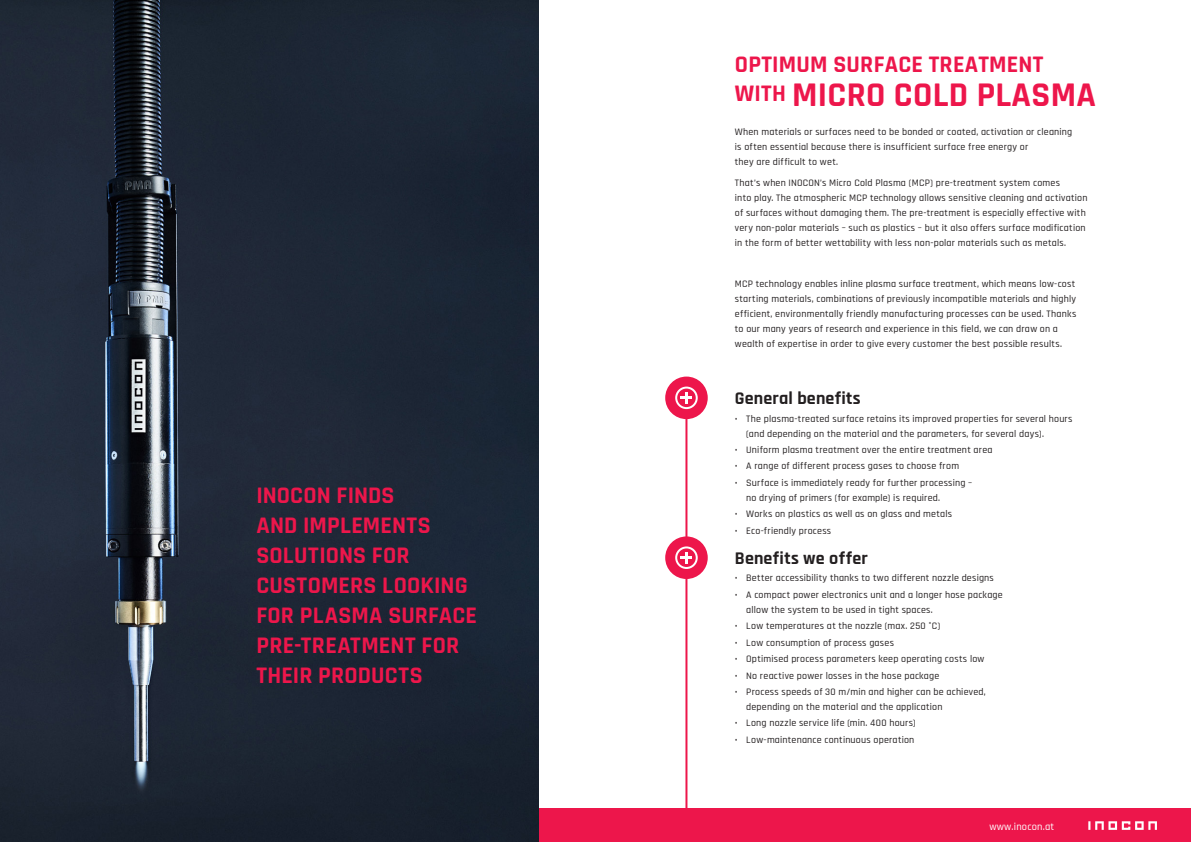
<style>
.page{position:relative;width:1191px;height:842px;background:#fff}
.page>*{position:absolute;margin:0;border:0;box-sizing:border-box;transform-origin:0 0}
.t1{font:700 35px "Rajdhani";letter-spacing:.01em;color:#ed164b}
.t2{font:700 24px/30px "Rajdhani";letter-spacing:.01em;color:#ed164b}
.t3{font:700 18px "Rajdhani";letter-spacing:.01em;color:#231f20}
.t4{font:500 10.5px "Rajdhani";letter-spacing:.02em;color:#fff}
.t5{font:500 10px/15px "Rajdhani";letter-spacing:.02em;color:#231f20}
.s1{font-size:24px}
</style>
<div class="page">
<div style="left:595px;top:808px;width:596px;height:34px;background:#ed164b"></div>
<div style="left:0;top:808px;width:595px;height:34px;background:#ed164b"></div>
<svg style="left:1088px;top:821px;width:69px;height:9px"></svg>
<img style="left:0;top:0;width:539px;height:842px">
<hr style="left:685px;top:412px;width:2px;height:430px;background:#ed164b">
<div style="left:665px;top:377px;width:42px;height:42px;background:#ed164b;border-radius:50%"></div>
<div style="left:675px;top:387px;width:22px;height:22px;border:2px solid #fff;border-radius:50%"></div>
<svg style="left:681px;top:392px;width:11px;height:11px"></svg>
<div style="left:665px;top:536px;width:42px;height:43px;background:#ed164b;border-radius:50%"></div>
<div style="left:675px;top:546px;width:22px;height:23px;border:2px solid #fff;border-radius:50%"></div>
<svg style="left:681px;top:552px;width:11px;height:11px"></svg>
<h2 class="t2" style="left:256px;top:481px;width:222px">INOCON FINDS<br>AND IMPLEMENTS<br>SOLUTIONS FOR<br>CUSTOMERS LOOKING<br>FOR PLASMA SURFACE<br>PRE-TREATMENT FOR<br>THEIR PRODUCTS</h2>
<h2 class="t2" style="left:735px;top:50px;width:310px">OPTIMUM SURFACE TREATMENT</h2>
<h1 class="t1" style="left:735px;top:74px;width:362px"><span class="s1">WITH</span> MICRO COLD PLASMA</h1>
<p class="t5" style="left:735px;top:125px;width:339px">When materials or surfaces need to be bonded or coated, activation or cleaning is often essential because there is insufficient surface free energy or<br>they are difficult to wet.</p>
<p class="t5" style="left:735px;top:175px;width:354px">That’s when INOCON’s Micro Cold Plasma (MCP) pre-treatment system comes<br>into play. The atmospheric MCP technology allows sensitive cleaning and activation of surfaces without damaging them. The pre-treatment is especially effective with very non-polar materials – such as plastics – but it also offers surface modification in the form of better wettability with less non-polar materials such as metals.</p>
<p class="t5" style="left:735px;top:277px;width:343px">MCP technology enables inline plasma surface treatment, which means low-cost starting materials, combinations of previously incompatible materials and highly efficient, environmentally friendly manufacturing processes can be used. Thanks to our many years of research and experience in this field, we can draw on a wealth of expertise in order to give every customer the best possible results.</p>
<h3 class="t3" style="left:735px;top:387px;width:127px">General benefits</h3>
<p class="t5" style="left:746px;top:411px;width:328px;text-indent:-11px">• The plasma-treated surface retains its improved properties for several hours (and depending on the material and the parameters, for several days).</p>
<p class="t5" style="left:735px;top:443px;width:259px">• Uniform plasma treatment over the entire treatment area</p>
<p class="t5" style="left:735px;top:459px;width:226px">• A range of different process gases to choose from</p>
<p class="t5" style="left:746px;top:475px;width:227px;text-indent:-11px">• Surface is immediately ready for further processing – no drying of primers (for example) is required.</p>
<p class="t5" style="left:735px;top:507px;width:219px">• Works on plastics as well as on glass and metals</p>
<p class="t5" style="left:735px;top:523px;width:98px">• Eco-friendly process</p>
<h3 class="t3" style="left:735px;top:547px;width:134px">Benefits we offer</h3>
<p class="t5" style="left:735px;top:571px;width:260px">• Better accessibility thanks to two different nozzle designs</p>
<p class="t5" style="left:746px;top:587px;width:258px;text-indent:-11px">• A compact power electronics unit and a longer hose package allow the system to be used in tight spaces.</p>
<p class="t5" style="left:735px;top:619px;width:207px">• Low temperatures at the nozzle (max. 250 °C)</p>
<p class="t5" style="left:735px;top:635px;width:161px">• Low consumption of process gases</p>
<p class="t5" style="left:735px;top:652px;width:251px">• Optimised process parameters keep operating costs low</p>
<p class="t5" style="left:735px;top:668px;width:206px">• No reactive power losses in the hose package</p>
<p class="t5" style="left:746px;top:684px;width:241px;text-indent:-11px">• Process speeds of 30 m/min and higher can be achieved, depending on the material and the application</p>
<p class="t5" style="left:735px;top:716px;width:182px">• Long nozzle service life (min. 400 hours)</p>
<p class="t5" style="left:735px;top:732px;width:181px">• Low-maintenance continuous operation</p>
<p class="t4" style="left:989px;top:820px;width:66px">www.inocon.at</p>
</div>
